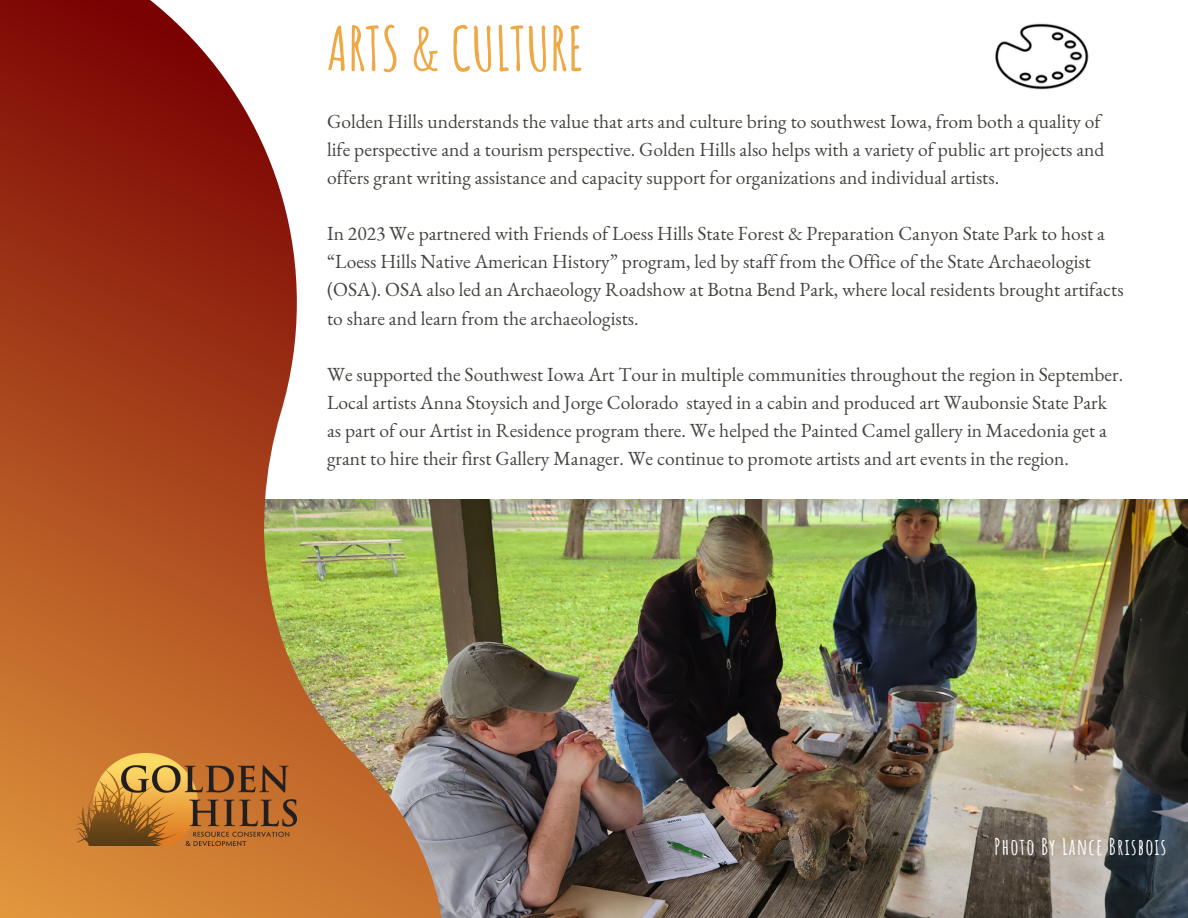
<style>
.page{position:relative;width:1188px;height:918px;background:#fff}
.page>*{position:absolute;margin:0;border:0;box-sizing:border-box;transform-origin:0 0}
.t1{font:700 60.15px "Amatic SC";color:#eea844}
.t2{font:700 22.5px "Amatic SC";letter-spacing:.05em;color:#fff}
.t3{font:19.5px/28.2px "EB Garamond";color:#444440}
</style>
<div class="page">
<img style="left:444px;top:500px;width:744px;height:418px">
<svg style="left:0;top:0;width:444px;height:918px"></svg>
<img style="left:73px;top:753px;width:223px;height:93px">
<img style="left:995px;top:23px;width:94px;height:67px">
<h1 class="t1" style="left:327px;top:10px;width:259px">ARTS &amp; CULTURE</h1>
<p class="t3" style="left:327px;top:107px;width:779px">Golden Hills understands the value that arts and culture bring to southwest Iowa, from both a quality of life perspective and a tourism perspective. Golden Hills also helps with a variety of public art projects and offers grant writing assistance and capacity support for organizations and individual artists.</p>
<p class="t3" style="left:327px;top:219px;width:798px">In 2023 We partnered with Friends of Loess Hills State Forest &amp; Preparation Canyon State Park to host a “Loess Hills Native American History” program, led by staff from the Office of the State Archaeologist (OSA). OSA also led an Archaeology Roadshow at Botna Bend Park, where local residents brought artifacts to share and learn from the archaeologists.</p>
<p class="t3" style="left:327px;top:360px;width:798px">We supported the Southwest Iowa Art Tour in multiple communities throughout the region in September.<br>Local artists Anna Stoysich and Jorge Colorado stayed in a cabin and produced art Waubonsie State Park as part of our Artist in Residence program there. We helped the Painted Camel gallery in Macedonia get a grant to hire their first Gallery Manager. We continue to promote artists and art events in the region.</p>
<p class="t2" style="left:994px;top:833px;width:174px">Photo By Lance Brisbois</p>
</div>
